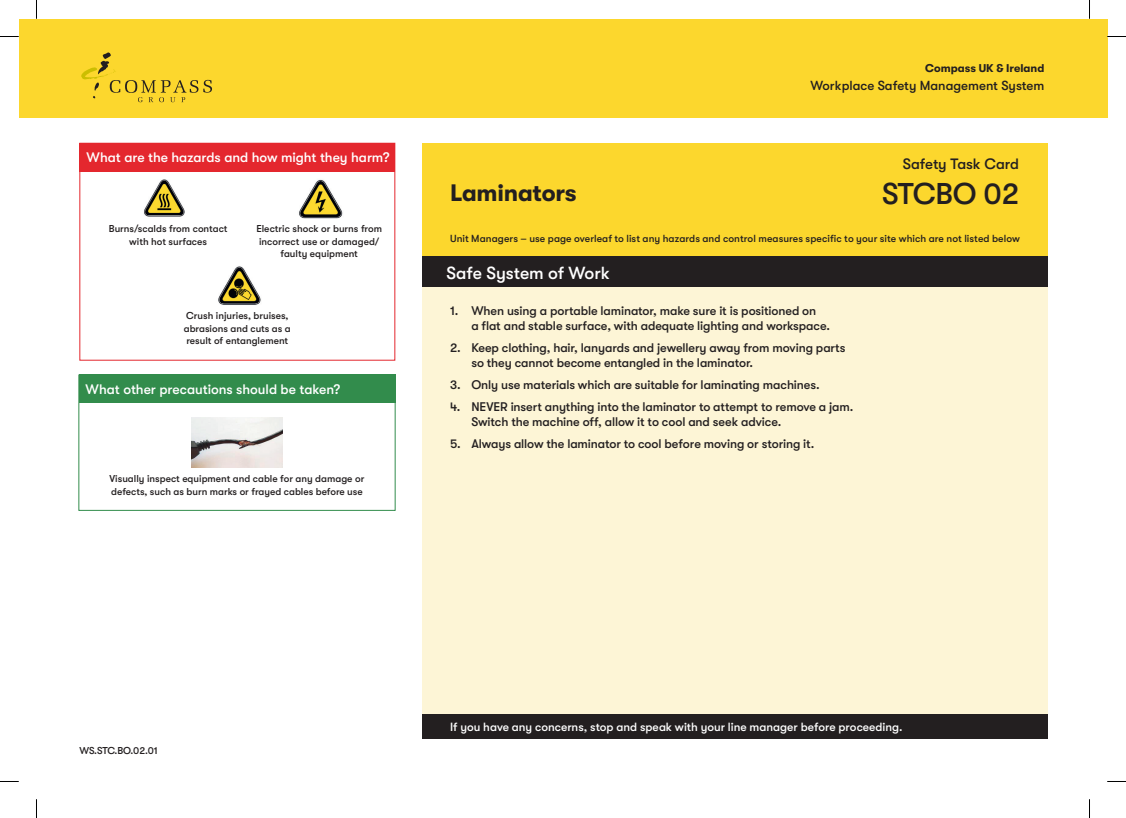
<style>
.page{position:relative;width:1126px;height:818px;background:#fff}
.page>*{position:absolute;margin:0;border:0;box-sizing:border-box;transform-origin:0 0}
.t1{font:500 30px "GT Walsheim Pro";letter-spacing:-.01em;color:#231f20}
.t2{font:700 23.75px "GT Walsheim Pro";letter-spacing:-.01em;color:#231f20}
.t3{font:500 17.5px "GT Walsheim Pro";color:#fff}
.t4{font:500 15px "GT Walsheim Pro";letter-spacing:-.005em;color:#231f20}
.t5{font:500 13.75px "GT Walsheim Pro";letter-spacing:-.005em;color:#fff}
.t6{font:500 13.12px "GT Walsheim Pro";color:#231f20}
.t7{font:500 12.5px/15px "GT Walsheim Pro";letter-spacing:-.01em;color:#231f20}
.t8{font:500 11.88px "GT Walsheim Pro";color:#fff}
.t9{font:700 11.25px "GT Walsheim Pro";color:#231f20}
.t10{font:500 10.25px "GT Walsheim Pro";letter-spacing:.005em;color:#231f20}
.t11{font:500 10px/12.5px "GT Walsheim Pro";color:#231f20;text-align:center}
</style>
<div class="page">
<div style="left:19px;top:19px;width:1088px;height:99px;background:#fcd72d"></div>
<svg style="left:81px;top:52px;width:131px;height:50px"></svg>
<div style="left:421px;top:143px;width:626px;height:113px;background:#fcd72d"></div>
<img style="left:299px;top:179px;width:44px;height:39px">
<img style="left:218px;top:266px;width:43px;height:39px">
<img style="left:144px;top:179px;width:41px;height:38px">
<div style="left:421px;top:256px;width:626px;height:31px;background:#231f20"></div>
<div style="left:421px;top:287px;width:626px;height:426px;background:#fdf5d6"></div>
<div style="left:421px;top:713px;width:626px;height:25px;background:#231f20"></div>
<div style="left:79px;top:143px;width:316px;height:28px;background:#e4272e"></div>
<img style="left:192px;top:417px;width:90px;height:50px">
<div style="left:78px;top:374px;width:317px;height:29px;background:#328c4c"></div>
<svg style="left:0;top:36px;width:19px;height:1px"></svg>
<svg style="left:1107px;top:36px;width:18px;height:1px"></svg>
<svg style="left:36px;top:0;width:1px;height:19px"></svg>
<svg style="left:36px;top:799px;width:1px;height:18px"></svg>
<svg style="left:1089px;top:0;width:1px;height:19px"></svg>
<svg style="left:1089px;top:799px;width:1px;height:18px"></svg>
<p class="t5" style="left:87px;top:150px;width:304px">What are the hazards and how might they harm?</p>
<p class="t11" style="left:109px;top:222px;width:120px">Burns/scalds from contact with hot surfaces</p>
<p class="t11" style="left:256px;top:222px;width:127px">Electric shock or burns from incorrect use or damaged/ faulty equipment</p>
<p class="t11" style="left:184px;top:309px;width:109px;text-align:left">Crush injuries, bruises, abrasions and cuts as a result of entanglement</p>
<p class="t5" style="left:86px;top:381px;width:256px">What other precautions should be taken?</p>
<p class="t11" style="left:110px;top:472px;width:256px;text-align:left">Visually inspect equipment and cable for any damage or defects, such as burn marks or frayed cables before use</p>
<p class="t9" style="left:925px;top:62px;width:121px">Compass UK &amp; Ireland</p>
<p class="t6" style="left:810px;top:78px;width:235px">Workplace Safety Management System</p>
<p class="t4" style="left:902px;top:155px;width:118px">Safety Task Card</p>
<h2 class="t2" style="left:450px;top:180px;width:128px">Laminators</h2>
<h1 class="t1" style="left:882px;top:176px;width:138px">STCBO 02</h1>
<p class="t10" style="left:450px;top:232px;width:571px">Unit Managers – use page overleaf to list any hazards and control measures specific to your site which are not listed below</p>
<h3 class="t3" style="left:446px;top:262px;width:165px">Safe System of Work</h3>
<p class="t7" style="left:471px;top:303px;width:360px;text-indent:-21px">1. When using a portable laminator, make sure it is positioned on<br>a flat and stable surface, with adequate lighting and workspace.</p>
<p class="t7" style="left:471px;top:340px;width:375px;text-indent:-21px">2. Keep clothing, hair, lanyards and jewellery away from moving parts so they cannot become entangled in the laminator.</p>
<p class="t7" style="left:450px;top:377px;width:371px">3. Only use materials which are suitable for laminating machines.</p>
<p class="t7" style="left:471px;top:399px;width:383px;text-indent:-21px">4. NEVER insert anything into the laminator to attempt to remove a jam.<br>Switch the machine off, allow it to cool and seek advice.</p>
<p class="t7" style="left:450px;top:436px;width:366px">5. Always allow the laminator to cool before moving or storing it.</p>
<p class="t11" style="left:79px;top:743px;width:80px">WS.STC.BO.02.01</p>
<p class="t8" style="left:450px;top:719px;width:454px">If you have any concerns, stop and speak with your line manager before proceeding.</p>
</div>
